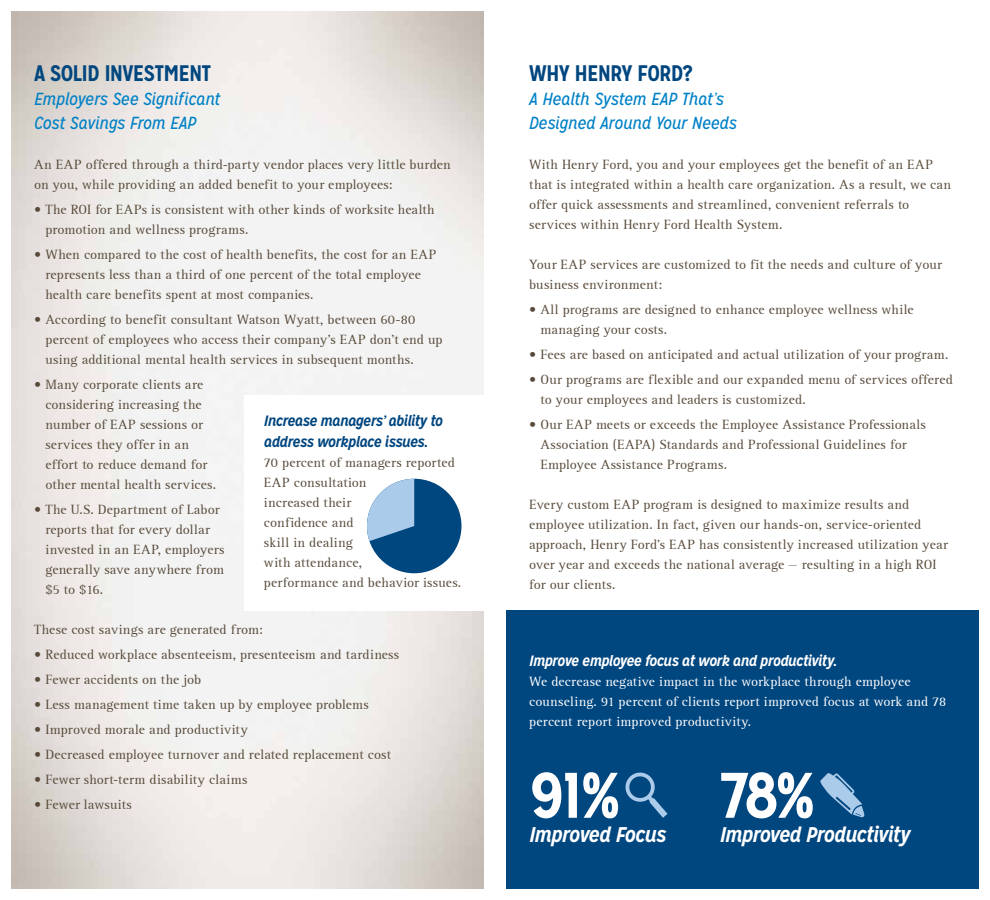
<style>
.page{position:relative;width:990px;height:900px;background:#fff}
.page>*{position:absolute;margin:0;border:0;box-sizing:border-box;transform-origin:0 0}
.t1{font:700 64.25px "Mission Gothic";color:#fff}
.t2{font:700 22.5px "Mission Gothic";letter-spacing:-.04em;color:#00467f}
.t3{font:italic 700 21.25px "Mission Gothic";letter-spacing:-.035em;color:#fff}
.t4{font:italic 17.5px/23.8px "Mission Gothic";letter-spacing:-.01em;color:#0081c6}
.t5{font:italic 700 15px/21.2px "Mission Gothic";letter-spacing:-.035em;color:#00467f}
.t6{font:italic 700 15px "Mission Gothic";letter-spacing:-.035em;color:#fff}
.t7{font:13.75px/20px "Rotis Serif";letter-spacing:.015em;color:#584a3a}
.t8{font:13.75px/20px "Rotis Serif";letter-spacing:.01em;color:#fff}
.s1{font-family:"Palatino"}
</style>
<div class="page">
<div style="left:367px;top:479px;width:94px;height:94px;background:#00467f;border-radius:50%"></div>
<svg style="left:367px;top:479px;width:47px;height:66px"></svg>
<div style="left:506px;top:610px;width:473px;height:279px;background:#00467f"></div>
<svg style="left:625px;top:772px;width:43px;height:46px"></svg>
<svg style="left:820px;top:773px;width:45px;height:45px"></svg>
<h2 class="t2" style="left:34px;top:59px;width:179px">A SOLID INVESTMENT</h2>
<p class="t4" style="left:34px;top:87px;width:188px">Employers See Significant<br>Cost Savings From EAP</p>
<p class="t7" style="left:34px;top:155px;width:418px">An EAP offered through a third<span class="s1">-</span>party vendor places very little burden on you, while providing an added benefit to your employees:</p>
<p class="t7" style="left:45px;top:200px;width:391px;text-indent:-11px">• The ROI for EAPs is consistent with other kinds of worksite health promotion and wellness programs.</p>
<p class="t7" style="left:45px;top:245px;width:392px;text-indent:-11px">• When compared to the cost of health benefits, the cost for an EAP represents less than a third of one percent of the total employee health care benefits spent at most companies.</p>
<p class="t7" style="left:45px;top:310px;width:399px;text-indent:-11px">• According to benefit consultant Watson Wyatt, between 60<span class="s1">-</span>80 percent of employees who access their company’s EAP don’t end up using additional mental health services in subsequent months.</p>
<p class="t7" style="left:45px;top:375px;width:172px;text-indent:-11px">• Many corporate clients are considering increasing the number of EAP sessions or services they offer in an effort to reduce demand for other mental health services.</p>
<p class="t7" style="left:45px;top:500px;width:181px;text-indent:-11px">• The U.S. Department of Labor reports that for every dollar invested in an EAP, employers generally save anywhere from $5 to $16.</p>
<p class="t7" style="left:34px;top:620px;width:230px">These cost savings are generated from:</p>
<p class="t7" style="left:34px;top:645px;width:367px">• Reduced workplace absenteeism, presenteeism and tardiness</p>
<p class="t7" style="left:34px;top:670px;width:169px">• Fewer accidents on the job</p>
<p class="t7" style="left:34px;top:695px;width:336px">• Less management time taken up by employee problems</p>
<p class="t7" style="left:34px;top:720px;width:215px">• Improved morale and productivity</p>
<p class="t7" style="left:34px;top:745px;width:359px">• Decreased employee turnover and related replacement cost</p>
<p class="t7" style="left:34px;top:770px;width:215px">• Fewer short<span class="s1">-</span>term disability claims</p>
<p class="t7" style="left:34px;top:795px;width:99px">• Fewer lawsuits</p>
<p class="t5" style="left:264px;top:410px;width:181px">Increase managers’ ability to address workplace issues.</p>
<p class="t7" style="left:264px;top:453px;width:199px">70 percent of managers reported<br>EAP consultation<br>increased their<br>confidence and<br>skill in dealing<br>with attendance,<br>performance and behavior issues.</p>
<h2 class="t2" style="left:529px;top:59px;width:165px">WHY HENRY FORD?</h2>
<p class="t4" style="left:529px;top:87px;width:209px">A Health System EAP That’s<br>Designed Around Your Needs</p>
<p class="t7" style="left:529px;top:155px;width:423px">With Henry Ford, you and your employees get the benefit of an EAP that is integrated within a health care organization. As a result, we can offer quick assessments and streamlined, convenient referrals to services within Henry Ford Health System.</p>
<p class="t7" style="left:529px;top:255px;width:414px">Your EAP services are customized to fit the needs and culture of your business environment:</p>
<p class="t7" style="left:540px;top:300px;width:375px;text-indent:-11px">• All programs are designed to enhance employee wellness while managing your costs.</p>
<p class="t7" style="left:529px;top:345px;width:421px">• Fees are based on anticipated and actual utilization of your program.</p>
<p class="t7" style="left:540px;top:370px;width:414px;text-indent:-11px">• Our programs are flexible and our expanded menu of services offered to your employees and leaders is customized.</p>
<p class="t7" style="left:540px;top:415px;width:387px;text-indent:-11px">• Our EAP meets or exceeds the Employee Assistance Professionals<br>Association (EAPA) Standards and Professional Guidelines for<br>Employee Assistance Programs.</p>
<p class="t7" style="left:529px;top:495px;width:420px">Every custom EAP program is designed to maximize results and employee utilization. In fact, given our hands<span class="s1">-</span>on, service<span class="s1">-</span>oriented approach, Henry Ford’s EAP has consistently increased utilization year over year and exceeds the national average — resulting in a high ROI for our clients.</p>
<p class="t6" style="left:529px;top:651px;width:309px">Improve employee focus at work and productivity.</p>
<p class="t8" style="left:529px;top:672px;width:419px">We decrease negative impact in the workplace through employee counseling. 91 percent of clients report improved focus at work and 78 percent report improved productivity.</p>
<h1 class="t1" style="left:529px;top:755px;width:94px">91%</h1>
<h1 class="t1" style="left:720px;top:755px;width:98px">78%</h1>
<h3 class="t3" style="left:529px;top:821px;width:138px">Improved Focus</h3>
<h3 class="t3" style="left:720px;top:821px;width:192px">Improved Productivity</h3>
</div>
